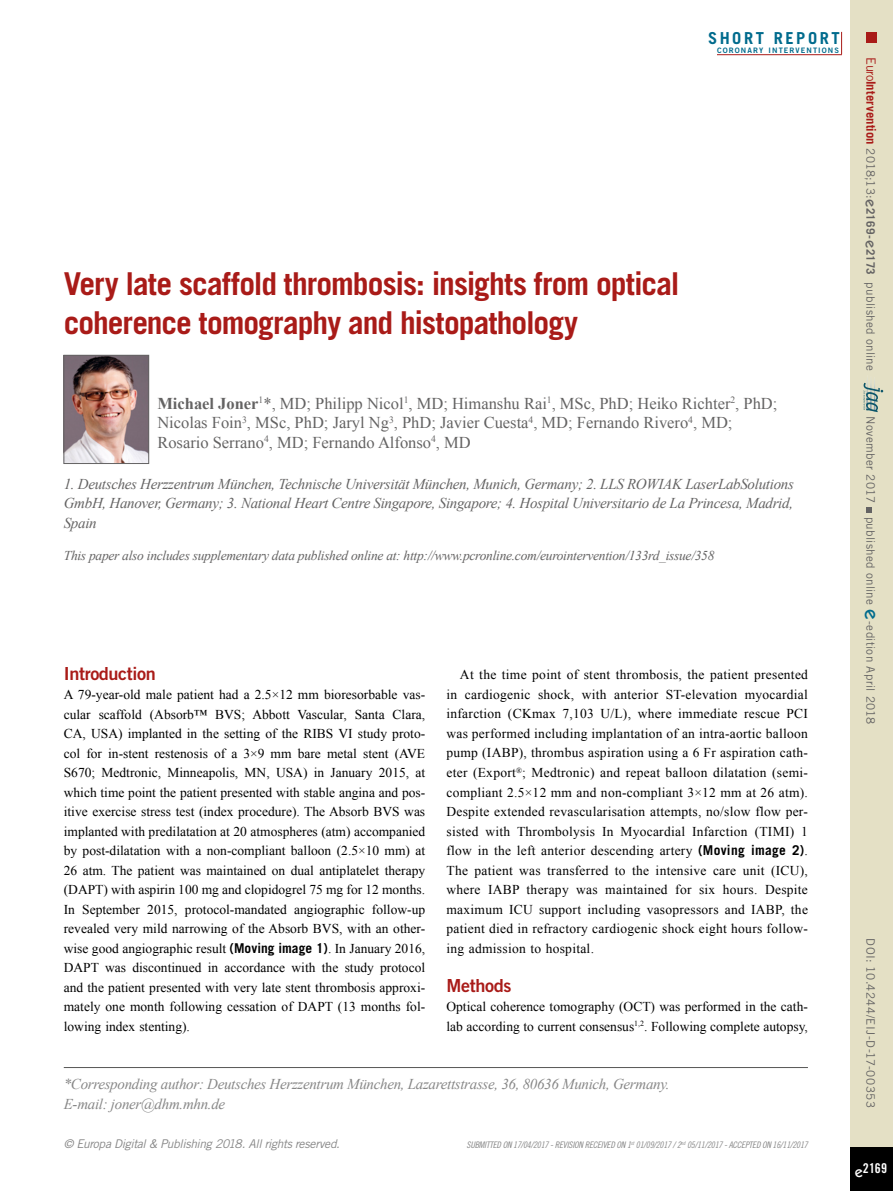
<style>
.page{position:relative;width:893px;height:1191px;background:#fff}
.page>*{position:absolute;margin:0;border:0;box-sizing:border-box;transform-origin:0 0}
.t1{font:700 31.5px/39px "Trade Gothic LT Std";letter-spacing:-.035em;color:#a91b18}
.t2{font:18px "Trade Gothic LT Std Bd 2";letter-spacing:-.02em;color:#a91b18}
.t3{font:16.5px/19.5px "Times New Roman";color:#646363}
.t4{font:700 16.5px "Trade Gothic LT Std";letter-spacing:.15em;color:#006b8d}
.t5{font:italic 15px/19.5px "Times New Roman";letter-spacing:-.02em;color:#646363;text-align:justify}
.t6{font:italic 15px/19.5px "Times New Roman";letter-spacing:-.02em;color:#878787}
.t7{font:13.5px/19.5px "Times New Roman";color:#000;text-align:justify}
.t8{font:italic 13.5px "Times New Roman";letter-spacing:-.02em;color:#646363}
.t9{font:13.5px "Trade Gothic LT Std Bd Cn 20";color:#fff}
.t10{font:italic 12px "Trade Gothic LT Std";letter-spacing:-.03em;color:#878787}
.t11{font:11.7px "Trade Gothic LT Std";letter-spacing:.025em;color:#646363}
.t12{font:9px "Trade Gothic LT Std Cn 18 Obl";letter-spacing:-.02em;color:#878787}
.t13{font:7.5px "Trade Gothic LT Std Bd 2";letter-spacing:.145em;color:#006b8d}
.s1{font-weight:700}
.s2{font-family:"Trade Gothic LT Std";font-weight:700}
.s3{font-size:12.75px;color:#a91b18}
.s4{font-weight:700;font-size:12.75px;color:#a91b18}
.s5{font-family:"ITC Kabel Std";font-weight:500;font-size:15px}
.s6{font-family:"ITC Kabel Std";font-weight:500;font-size:19.5px;color:#006b8d}
</style>
<div class="page">
<div style="left:850px;top:0;width:43px;height:1191px;background:#e4e0c5"></div>
<div style="left:850px;top:1147px;width:43px;height:44px;background:#000"></div>
<div style="left:866px;top:32px;width:11px;height:10px;background:#a91b18"></div>
<hr style="left:717px;top:54px;width:125px;height:1px;background:#a91b18">
<svg style="left:841px;top:32px;width:1px;height:22px"></svg>
<svg style="left:863px;top:383px;width:20px;height:29px"></svg>
<svg style="left:867px;top:507px;width:5px;height:5px"></svg>
<hr style="left:64px;top:1067px;width:744px;height:1px;background:#575756">
<img style="left:66px;top:357px;width:81px;height:104px">
<div style="left:64px;top:355px;width:85px;height:108px;border:1px solid #646363"></div>
<p class="t4" style="left:708px;top:28px;width:133px">SHORT REPORT</p>
<p class="t13" style="left:717px;top:45px;width:124px">CORONARY INTERVENTIONS</p>
<h1 class="t1" style="left:64px;top:264px;width:617px">Very late scaffold thrombosis: insights from optical coherence tomography and histopathology</h1>
<p class="t3" style="left:157px;top:393px;width:622px"><span class="s1">Michael Joner</span><sup>1</sup>*, MD; Philipp Nicol<sup>1</sup>, MD; Himanshu Rai<sup>1</sup>, MSc, PhD; Heiko Richter<sup>2</sup>, PhD;<br>Nicolas Foin<sup>3</sup>, MSc, PhD; Jaryl Ng<sup>3</sup>, PhD; Javier Cuesta<sup>4</sup>, MD; Fernando Rivero<sup>4</sup>, MD;<br>Rosario Serrano<sup>4</sup>, MD; Fernando Alfonso<sup>4</sup>, MD</p>
<p class="t5" style="left:64px;top:473px;width:732px">1. Deutsches Herzzentrum München, Technische Universität München, Munich, Germany; 2. LLS ROWIAK LaserLabSolutions GmbH, Hanover, Germany; 3. National Heart Centre Singapore, Singapore; 4. Hospital Universitario de La Princesa, Madrid, Spain</p>
<p class="t8" style="left:64px;top:546px;width:652px">This paper also includes supplementary data published online at: http://www.pcronline.com/eurointervention/133rd_issue/358</p>
<h2 class="t2" style="left:64px;top:662px;width:94px">Introduction</h2>
<p class="t7" style="left:64px;top:684px;width:363px">A 79-year-old male patient had a 2.5×12 mm bioresorbable vas&shy;cular scaffold (Absorb™ BVS; Abbott Vascular, Santa Clara, CA, USA) implanted in the setting of the RIBS VI study proto&shy;col for in-stent restenosis of a 3×9 mm bare metal stent (AVE S670; Medtronic, Minneapolis, MN, USA) in January 2015, at which time point the patient presented with stable angina and pos&shy;itive exercise stress test (index procedure). The Absorb BVS was implanted with predilatation at 20 atmospheres (atm) accompanied by post-dilatation with a non-compliant balloon (2.5×10 mm) at 26 atm. The patient was maintained on dual antiplatelet therapy (DAPT) with aspirin 100 mg and clopidogrel 75 mg for 12 months.<br>In September 2015, protocol-mandated angiographic follow-up revealed very mild narrowing of the Absorb BVS, with an other&shy;wise good angiographic result <span class="s2">(Moving image 1)</span>. In January 2016, DAPT was discontinued in accordance with the study protocol and the patient presented with very late stent thrombosis approxi&shy;mately one month following cessation of DAPT (13 months fol&shy;lowing index stenting).</p>
<p class="t7" style="left:446px;top:665px;width:363px;text-indent:14px">At the time point of stent thrombosis, the patient presented in cardiogenic shock, with anterior ST-elevation myocardial infarction (CKmax 7,103 U/L), where immediate rescue PCI was performed including implantation of an intra-aortic balloon pump (IABP), thrombus aspiration using a 6 Fr aspiration cath&shy;eter (Export<sup>®</sup>; Medtronic) and repeat balloon dilatation (semi&shy;compliant 2.5×12 mm and non-compliant 3×12 mm at 26 atm).<br>Despite extended revascularisation attempts, no/slow flow per&shy;sisted with Thrombolysis In Myocardial Infarction (TIMI) 1 flow in the left anterior descending artery <span class="s2">(Moving image 2)</span>.<br>The patient was transferred to the intensive care unit (ICU), where IABP therapy was maintained for six hours. Despite maximum ICU support including vasopressors and IABP, the patient died in refractory cardiogenic shock eight hours follow&shy;ing admission to hospital.</p>
<h2 class="t2" style="left:446px;top:974px;width:66px">Methods</h2>
<p class="t7" style="left:446px;top:996px;width:363px">Optical coherence tomography (OCT) was performed in the cath&shy;lab according to current consensus<sup>1,2</sup>. Following complete autopsy,</p>
<p class="t6" style="left:64px;top:1074px;width:607px">*Corresponding author: Deutsches Herzzentrum München, Lazarettstrasse, 36, 80636 Munich, Germany.<br>E-mail: joner@dhm.mhn.de</p>
<p class="t10" style="left:64px;top:1137px;width:278px">© Europa Digital &amp; Publishing 2018. All rights reserved.</p>
<p class="t12" style="left:466px;top:1139px;width:343px">SUBMITTED ON 17/04/2017 - REVISION RECEIVED ON 1<sup>st</sup> 01/09/2017 / 2<sup>nd</sup> 05/11/2017 - ACCEPTED ON 16/11/2017</p>
<p class="t11" style="left:878px;top:57px;width:315px;rotate:90deg"><span class="s3">Euro</span><span class="s4">Intervention</span> 2018;13:<span class="s5">e</span><span class="s1">2169-</span><span class="s5">e</span><span class="s1">2173</span> published online</p>
<p class="t11" style="left:878px;top:416px;width:309px;rotate:90deg">November 2017 published online <span class="s6">e</span>-edition April 2018</p>
<p class="t11" style="left:878px;top:938px;width:171px;rotate:90deg">DOI: 10.4244/EIJ-D-17-00353</p>
<p class="t9" style="left:855px;top:1160px;width:34px"><span class="s5">e</span>2169</p>
</div>
